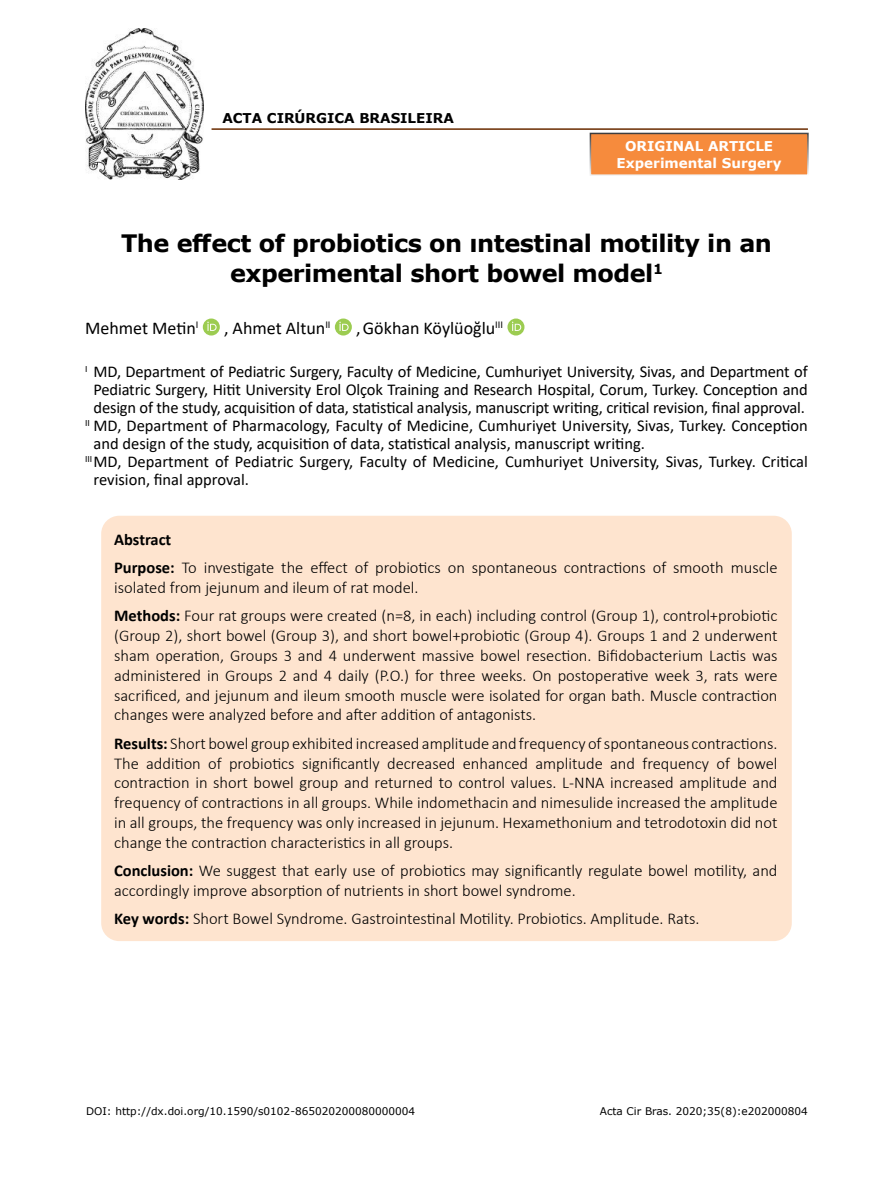
<style>
.page{position:relative;width:893px;height:1191px;background:#fff}
.page>*{position:absolute;margin:0;border:0;box-sizing:border-box;transform-origin:0 0}
.t1{font:700 24px/30px "Verdana";letter-spacing:-.02em;color:#000;text-align:center}
.t2{font:18px "Calibri";color:#000}
.t3{font:300 16.5px/19.8px "Calibri";color:#000}
.t4{font:16.5px "Calibri";letter-spacing:-.01em;color:#000}
.t5{font:700 13.5px/16.2px "Verdana";color:#fff;text-align:center}
.t6{font:700 13.5px "Verdana";color:#000}
.t7{font:10.5px "Verdana";color:#000}
.s1{font-weight:700}
</style>
<div class="page">
<div style="left:203px;top:318px;width:17px;height:17px;background:#9ccc51;border-radius:50%"></div>
<svg style="left:207px;top:322px;width:10px;height:9px"></svg>
<div style="left:335px;top:318px;width:17px;height:17px;background:#9ccc51;border-radius:50%"></div>
<svg style="left:339px;top:322px;width:10px;height:9px"></svg>
<div style="left:507px;top:318px;width:17px;height:17px;background:#9ccc51;border-radius:50%"></div>
<svg style="left:512px;top:322px;width:9px;height:9px"></svg>
<div style="left:590px;top:133px;width:218px;height:42px;background:#f68b3d"></div>
<div style="left:590px;top:133px;width:219px;height:43px;border:2px solid #fff"></div>
<img style="left:85px;top:29px;width:118px;height:151px">
<div style="left:101px;top:516px;width:691px;height:425px;background:#fee4cf;border-radius:18px"></div>
<hr style="left:212px;top:128px;width:596px;height:2px;background:#6a2c00">
<p class="t6" style="left:222px;top:109px;width:233px">ACTA CIRÚRGICA BRASILEIRA</p>
<p class="t5" style="left:617px;top:138px;width:167px">ORIGINAL ARTICLE<br>Experimental Surgery</p>
<h1 class="t1" style="left:121px;top:228px;width:652px">The effect of probiotics on ıntestinal motility in an experimental short bowel model<sup>1</sup></h1>
<p class="t2" style="left:85px;top:315px;width:115px">Mehmet Metin<sup>I</sup></p>
<p class="t2" style="left:224px;top:315px;width:108px">, Ahmet Altun<sup>II</sup></p>
<p class="t2" style="left:356px;top:315px;width:149px">,Gökhan Köylüoğlu<sup>III</sup></p>
<p class="t4" style="left:85px;top:360px;width:724px"><sup>I</sup> MD, Department of Pediatric Surgery, Faculty of Medicine, Cumhuriyet University, Sivas, and Department of</p>
<p class="t4" style="left:94px;top:378px;width:716px">Pediatric Surgery, Hitit University Erol Olçok Training and Research Hospital, Corum, Turkey. Conception and</p>
<p class="t4" style="left:94px;top:396px;width:713px">design of the study, acquisition of data, statistical analysis, manuscript writing, critical revision, final approval.</p>
<p class="t4" style="left:85px;top:414px;width:724px"><sup>II</sup> MD, Department of Pharmacology, Faculty of Medicine, Cumhuriyet University, Sivas, Turkey. Conception</p>
<p class="t4" style="left:94px;top:432px;width:553px">and design of the study, acquisition of data, statistical analysis, manuscript writing.</p>
<p class="t4" style="left:85px;top:450px;width:724px"><sup>III</sup>MD, Department of Pediatric Surgery, Faculty of Medicine, Cumhuriyet University, Sivas, Turkey. Critical</p>
<p class="t4" style="left:94px;top:468px;width:157px">revision, final approval.</p>
<p class="t3" style="left:114px;top:525px;width:665px;line-height:28.3px"><span class="s1">Abstract<br>Purpose:</span> To investigate the effect of probiotics on spontaneous contractions of smooth muscle</p>
<p class="t3" style="left:114px;top:573px;width:665px;line-height:28.3px">isolated from jejunum and ileum of rat model.<br><span class="s1">Methods:</span> Four rat groups were created (n=8, in each) including control (Group 1), control+probiotic</p>
<p class="t3" style="left:114px;top:625px;width:665px;text-align:justify">(Group 2), short bowel (Group 3), and short bowel+probiotic (Group 4). Groups 1 and 2 underwent sham operation, Groups 3 and 4 underwent massive bowel resection. Bifidobacterium Lactis was administered in Groups 2 and 4 daily (P.O.) for three weeks. On postoperative week 3, rats were sacrificed, and jejunum and ileum smooth muscle were isolated for organ bath. Muscle contraction changes were analyzed before and after addition of antagonists.</p>
<p class="t3" style="left:114px;top:733px;width:665px;text-align:justify"><span class="s1">Results:</span> Short bowel group exhibited increased amplitude and frequency of spontaneous contractions.<br>The addition of probiotics significantly decreased enhanced amplitude and frequency of bowel contraction in short bowel group and returned to control values. L-NNA increased amplitude and frequency of contractions in all groups. While indomethacin and nimesulide increased the amplitude in all groups, the frequency was only increased in jejunum. Hexamethonium and tetrodotoxin did not change the contraction characteristics in all groups.</p>
<p class="t3" style="left:114px;top:860px;width:665px"><span class="s1">Conclusion:</span> We suggest that early use of probiotics may significantly regulate bowel motility, and accordingly improve absorption of nutrients in short bowel syndrome.</p>
<p class="t3" style="left:114px;top:908px;width:587px"><span class="s1">Key words:</span> Short Bowel Syndrome. Gastrointestinal Motility. Probiotics. Amplitude. Rats.</p>
<p class="t7" style="left:86px;top:1103px;width:331px">DOI: http://dx.doi.org/10.1590/s0102-865020200080000004</p>
<p class="t7" style="left:600px;top:1103px;width:210px">Acta Cir Bras. 2020;35(8):e202000804</p>
</div>
